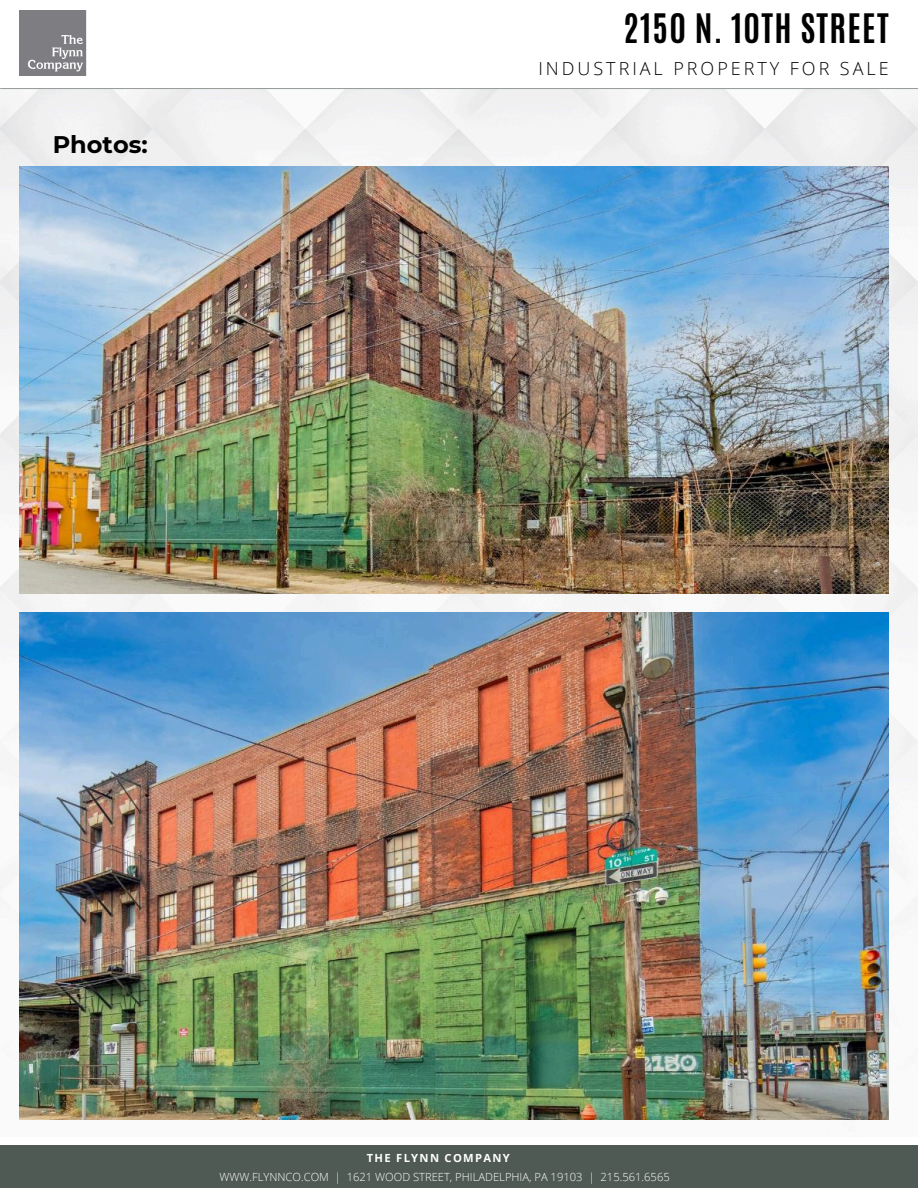
<style>
.page{position:relative;width:918px;height:1188px;background:#fff}
.page>*{position:absolute;margin:0;border:0;box-sizing:border-box;transform-origin:0 0}
.t1{font:700 33.9px "Antonio";letter-spacing:.035em;color:#000}
.t2{font:700 24px "Montserrat";color:#000}
.t3{font:300 18px "Open Sans";letter-spacing:.165em;color:#000}
.t4{font:300 11.25px "Open Sans";color:#fff}
.t5{font:700 11.25px "Open Sans";letter-spacing:.115em;color:#fff}
</style>
<div class="page">
<div style="left:0;top:1146px;width:918px;height:42px;background:#4e5a53"></div>
<hr style="left:1px;top:88px;width:917px;height:2px;background:#4e5a53">
<img style="left:20px;top:10px;width:66px;height:66px">
<img style="left:0;top:89px;width:918px;height:1031px">
<img style="left:20px;top:166px;width:869px;height:428px">
<img style="left:20px;top:613px;width:869px;height:507px">
<p class="t2" style="left:53px;top:130px;width:97px">Photos:</p>
<p class="t1" style="left:623px;top:4px;width:267px">2150 N. 10TH STREET</p>
<h2 class="t3" style="left:538px;top:56px;width:352px">INDUSTRIAL PROPERTY FOR SALE</h2>
<p class="t5" style="left:367px;top:1150px;width:145px">THE FLYNN COMPANY</p>
<h1 class="t4" style="left:220px;top:1169px;width:452px">WWW.FLYNNCO.COM | 1621 WOOD STREET, PHILADELPHIA, PA 19103 | 215.561.6565</h1>
</div>
